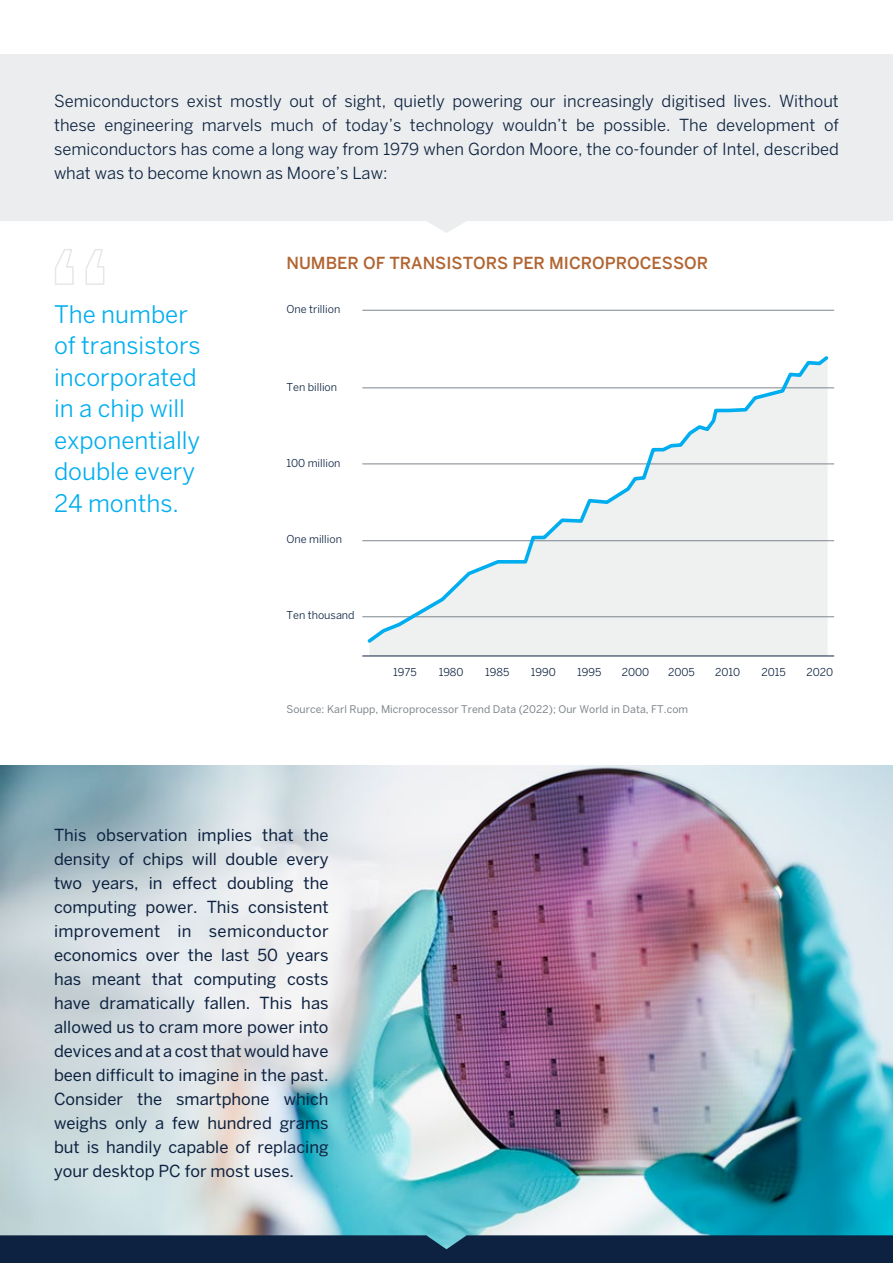
<style>
.page{position:relative;width:893px;height:1263px;background:#fff}
.page>*{position:absolute;margin:0;border:0;box-sizing:border-box;transform-origin:0 0}
.t1{font:24px/31.5px "Benton Sans";color:#00aeef}
.t2{font:16.5px/24px "Benton Sans";color:#0d2240;text-align:justify}
.t3{font:16.5px/24px "Benton Sans";color:#0d2240;text-align:justify}
.t4{font:500 16.5px "Benton Sans";color:#b16532}
.t5{font:10.8px "Benton Sans";color:#0d2240}
.t6{font:10.5px "Benton Sans";letter-spacing:.005em;color:#7d868c}
</style>
<div class="page">
<div style="left:0;top:54px;width:893px;height:167px;background:#ebedee"></div>
<svg style="left:55px;top:249px;width:50px;height:36px"></svg>
<img style="left:0;top:765px;width:893px;height:470px">
<div style="left:0;top:1235px;width:893px;height:28px;background:#0d2240"></div>
<svg style="left:369px;top:646px;width:459px;height:10px;fill:#eff1f1"></svg>
<hr style="left:362px;top:310px;width:472px;height:1px;background:#7d868c">
<hr style="left:362px;top:656px;width:472px;height:1px;background:#0d2240">
<hr style="left:362px;top:616px;width:472px;height:1px;background:#7d868c">
<hr style="left:362px;top:540px;width:472px;height:1px;background:#7d868c">
<hr style="left:362px;top:464px;width:472px;height:1px;background:#7d868c">
<hr style="left:362px;top:388px;width:472px;height:1px;background:#7d868c">
<svg style="left:364px;top:356px;width:467px;height:290px"></svg>
<svg style="left:427px;top:221px;width:39px;height:12px"></svg>
<p class="t3" style="left:54px;top:88px;width:786px">Semiconductors exist mostly out of sight, quietly powering our increasingly digitised lives. Without these engineering marvels much of today’s technology wouldn’t be possible. The development of semiconductors has come a long way from 1979 when Gordon Moore, the co-founder of Intel, described what was to become known as Moore’s Law:</p>
<h1 class="t1" style="left:54px;top:298px;width:148px">The number of transistors incorporated in a chip will exponentially double every<br>24 months.</h1>
<p class="t4" style="left:286px;top:253px;width:423px">NUMBER OF TRANSISTORS PER MICROPROCESSOR</p>
<p class="t5" style="left:286px;top:303px;width:55px">One trillion</p>
<p class="t5" style="left:286px;top:381px;width:52px">Ten billion</p>
<p class="t5" style="left:286px;top:456px;width:56px">100 million</p>
<p class="t5" style="left:286px;top:533px;width:57px">One million</p>
<p class="t5" style="left:286px;top:609px;width:70px">Ten thousand</p>
<p class="t5" style="left:393px;top:665px;width:25px">1975</p>
<p class="t5" style="left:439px;top:665px;width:26px">1980</p>
<p class="t5" style="left:485px;top:665px;width:26px">1985</p>
<p class="t5" style="left:531px;top:665px;width:26px">1990</p>
<p class="t5" style="left:577px;top:665px;width:26px">1995</p>
<p class="t5" style="left:622px;top:665px;width:29px">2000</p>
<p class="t5" style="left:668px;top:665px;width:28px">2005</p>
<p class="t5" style="left:715px;top:665px;width:27px">2010</p>
<p class="t5" style="left:761px;top:665px;width:26px">2015</p>
<p class="t5" style="left:806px;top:665px;width:28px">2020</p>
<p class="t6" style="left:286px;top:703px;width:403px">Source: Karl Rupp, Microprocessor Trend Data (2022); Our World in Data, FT.com</p>
<p class="t2" style="left:54px;top:822px;width:276px">This observation implies that the density of chips will double every two years, in effect doubling the computing power. This consistent improvement in semiconductor economics over the last 50 years has meant that computing costs have dramatically fallen. This has allowed us to cram more power into devices and at a cost that would have been difficult to imagine in the past.<br>Consider the smartphone which weighs only a few hundred grams but is handily capable of replacing your desktop PC for most uses.</p>
</div>
